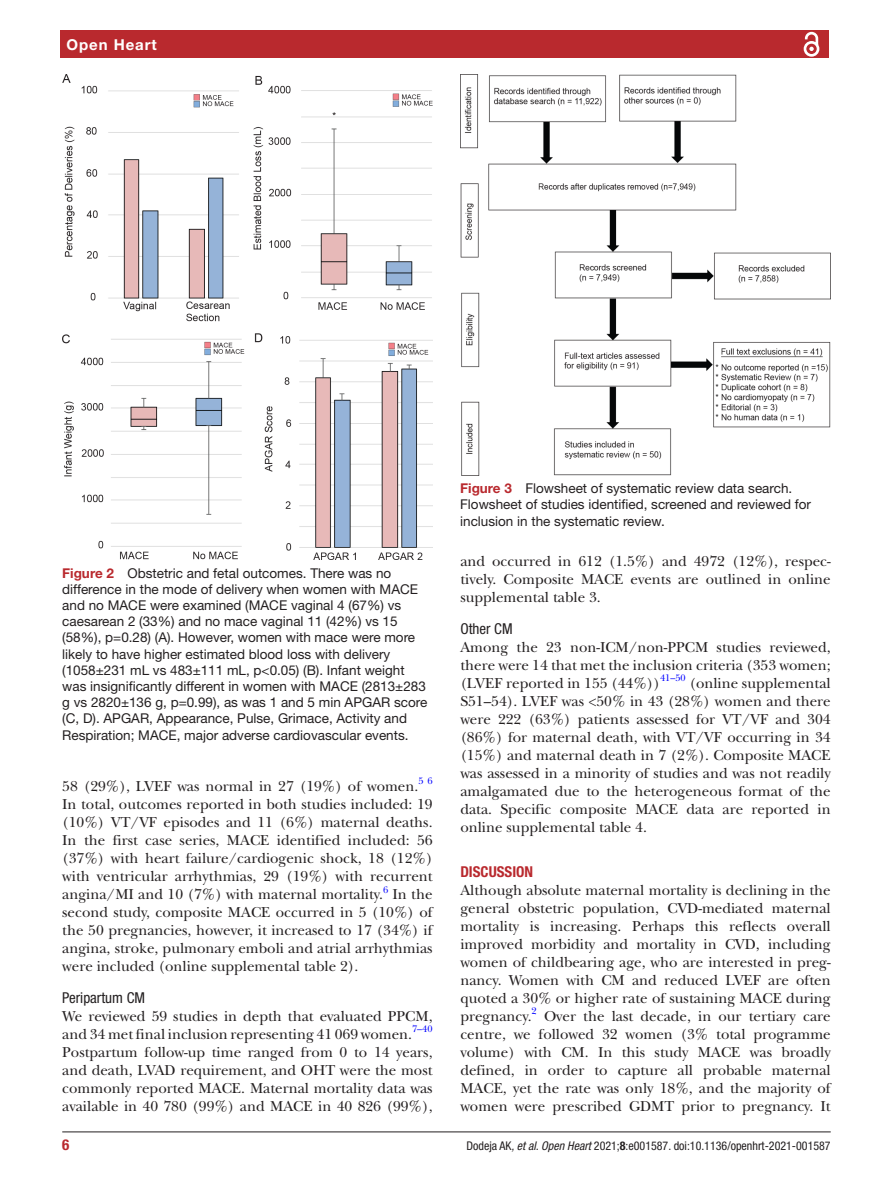
<style>
.page{position:relative;width:893px;height:1191px;background:#fff}
.page>*{position:absolute;margin:0;border:0;box-sizing:border-box;transform-origin:0 0}
.t1{font:15px/18px "New Baskerville";color:#231f20;text-align:justify}
.t2{font:condensed 15px "Helvetica Neue LT Std";color:#231f20}
.t3{font:700 condensed 15px "Helvetica Neue LT Std";color:#b9292e}
.t4{font:700 15px "Helvetica Neue LT Std";letter-spacing:.065em;color:#fff}
.t5{font:13.5px/16.2px "Helvetica Neue LT Std";color:#231f20}
.t6{font:condensed 12px "Helvetica Neue LT Std";color:#231f20}
.t7{font:9.9px "New Baskerville";color:#00f}
.s1{font-weight:700;color:#b9292e}
.s2{font-style:italic}
.s3{font-weight:700}
</style>
<div class="page">
<div style="left:61px;top:31px;width:768px;height:27px;background:#b9292e"></div>
<hr style="left:62px;top:1131px;width:769px;height:1px;background:#231f20">
<svg style="left:803px;top:31px;width:17px;height:26px"></svg>
<img style="left:62px;top:74px;width:370px;height:486px">
<img style="left:460px;top:74px;width:370px;height:401px">
<p class="t4" style="left:66px;top:35px;width:92px">Open Heart</p>
<p class="t5" style="left:62px;top:564px;width:367px"><span class="s1">Figure 2</span> Obstetric and fetal outcomes. There was no difference in the mode of delivery when women with MACE and no MACE were examined (MACE vaginal 4 (67%) vs caesarean 2 (33%) and no mace vaginal 11 (42%) vs 15 (58%), p=0.28) (A). However, women with mace were more likely to have higher estimated blood loss with delivery (1058±231 mL vs 483±111 mL, p&lt;0.05) (B). Infant weight was insignificantly different in women with MACE (2813±283 g vs 2820±136 g, p=0.99), as was 1 and 5 min APGAR score (C, D). APGAR, Appearance, Pulse, Grimace, Activity and Respiration; MACE, major adverse cardiovascular events.</p>
<p class="t1" style="left:62px;top:777px;width:358px">58 (29%), LVEF was normal in 27 (19%) of women.</p>
<p class="t7" style="left:418px;top:775px;width:16px">5 6</p>
<p class="t1" style="left:62px;top:795px;width:372px">In total, outcomes reported in both studies included: 19 (10%) VT/VF episodes and 11 (6%) maternal deaths.<br>In the first case series, MACE identified included: 56 (37%) with heart failure/cardiogenic shock, 18 (12%) with ventricular arrhythmias, 29 (19%) with recurrent angina/MI and 10 (7%) with maternal mortality.</p>
<p class="t7" style="left:383px;top:883px;width:7px">6</p>
<p class="t1" style="left:62px;top:885px;width:372px;text-indent:330px">In the second study, composite MACE occurred in 5 (10%) of the 50 pregnancies, however, it increased to 17 (34%) if angina, stroke, pulmonary emboli and atrial arrhythmias were included (online supplemental table 2).</p>
<p class="t2" style="left:62px;top:988px;width:84px">Peripartum CM</p>
<p class="t1" style="left:62px;top:1007px;width:372px">We reviewed 59 studies in depth that evaluated PPCM, and 34 met final inclusion representing 41 069 women.</p>
<p class="t7" style="left:412px;top:1023px;width:22px">7–40</p>
<p class="t1" style="left:62px;top:1043px;width:372px">Postpartum follow-up time ranged from 0 to 14 years, and death, LVAD requirement, and OHT were the most commonly reported MACE. Maternal mortality data was available in 40 780 (99%) and MACE in 40 826 (99%),</p>
<p class="t5" style="left:460px;top:480px;width:352px"><span class="s1">Figure 3</span> Flowsheet of systematic review data search.<br>Flowsheet of studies identified, screened and reviewed for inclusion in the systematic review.</p>
<p class="t1" style="left:460px;top:552px;width:372px">and occurred in 612 (1.5%) and 4972 (12%), respec&shy;tively. Composite MACE events are outlined in online supplemental table 3.</p>
<p class="t2" style="left:460px;top:619px;width:54px">Other CM</p>
<p class="t1" style="left:460px;top:638px;width:372px">Among the 23 non-ICM/non-PPCM studies reviewed, there were 14 that met the inclusion criteria (353 women; (LVEF reported in 155 (44%))<sup>41–50</sup> (online supplemental S51–54). LVEF was &lt;50% in 43 (28%) women and there were 222 (63%) patients assessed for VT/VF and 304 (86%) for maternal death, with VT/VF occurring in 34 (15%) and maternal death in 7 (2%). Composite MACE was assessed in a minority of studies and was not readily amalgamated due to the heterogeneous format of the data. Specific composite MACE data are reported in online supplemental table 4.</p>
<p class="t3" style="left:460px;top:862px;width:74px">DISCUSSION</p>
<p class="t1" style="left:460px;top:881px;width:372px">Although absolute maternal mortality is declining in the general obstetric population, CVD-mediated maternal mortality is increasing. Perhaps this reflects overall improved morbidity and mortality in CVD, including women of childbearing age, who are interested in preg&shy;nancy. Women with CM and reduced LVEF are often quoted a 30% or higher rate of sustaining MACE during pregnancy.</p>
<p class="t7" style="left:532px;top:1005px;width:7px">2</p>
<p class="t1" style="left:460px;top:1007px;width:372px;text-indent:84px">Over the last decade, in our tertiary care centre, we followed 32 women (3% total programme volume) with CM. In this study MACE was broadly defined, in order to capture all probable maternal MACE, yet the rate was only 18%, and the majority of women were prescribed GDMT prior to pregnancy. It</p>
<p class="t3" style="left:62px;top:1135px;width:9px">6</p>
<p class="t6" style="left:466px;top:1139px;width:366px">Dodeja AK<span class="s2">, et al. Open Heart</span> 2021;<span class="s3">8</span>:e001587. doi:10.1136/openhrt-2021-001587</p>
</div>
